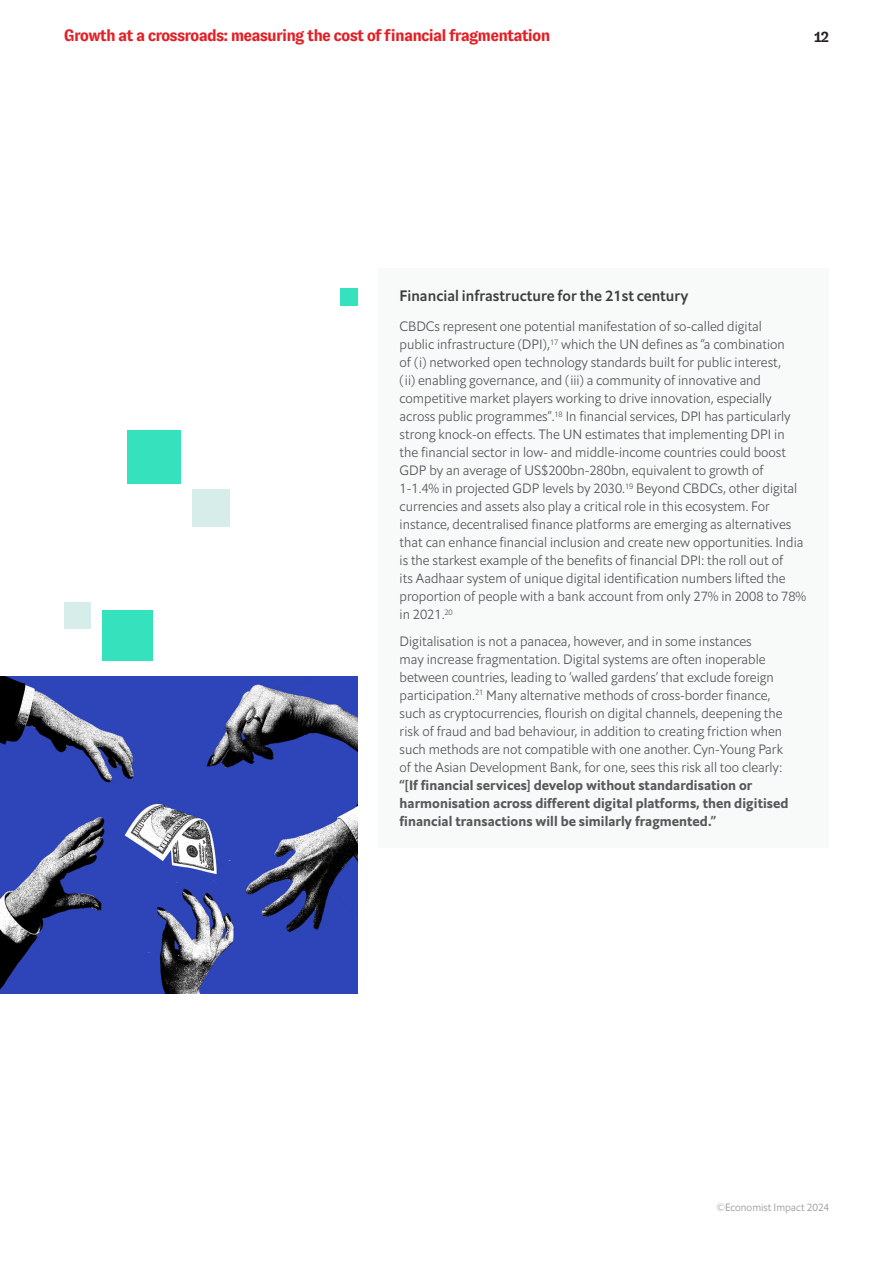
<style>
.page{position:relative;width:893px;height:1263px;background:#fff}
.page>*{position:absolute;margin:0;border:0;box-sizing:border-box;transform-origin:0 0}
.t1{font:700 16.5px "GT Zirkon";letter-spacing:-.05em;color:#e41e25}
._2__Page_subheader{font:15px "Econ Sans Med";letter-spacing:.005em;color:#3e3e3f}
.t2{font:700 15px "GT Zirkon";color:#231f20}
.t3{font:13.5px/18px "Econ Sans Lig";color:#57585a}
.t4{font:10.5px "Econ Sans Lig";color:#939598}
.s1{font-family:"Econ Sans Bol"}
</style>
<div class="page">
<div style="left:378px;top:268px;width:451px;height:579px;background:#f8fafa"></div>
<img style="left:0;top:676px;width:357px;height:317px">
<div style="left:340px;top:289px;width:17px;height:17px;background:#36e2bd"></div>
<div style="left:127px;top:430px;width:54px;height:54px;background:#36e2bd"></div>
<div style="left:103px;top:610px;width:50px;height:51px;background:#36e2bd"></div>
<div style="left:192px;top:489px;width:38px;height:38px;background:#d6edea"></div>
<div style="left:64px;top:602px;width:26px;height:26px;background:#d6edea"></div>
<p class="t1" style="left:64px;top:27px;width:488px">Growth at a crossroads: measuring the cost of financial fragmentation</p>
<p class="t2" style="left:814px;top:28px;width:16px">12</p>
<p class="_2__Page_subheader" style="left:400px;top:286px;width:290px">Financial infrastructure for the 21st century</p>
<p class="t3" style="left:400px;top:318px;width:408px">CBDCs represent one potential manifestation of so-called digital<br>public infrastructure (DPI),<sup>17</sup> which the UN defines as “a combination<br>of (i) networked open technology standards built for public interest,<br>(ii) enabling governance, and (iii) a community of innovative and competitive market players working to drive innovation, especially across public programmes”.<sup>18</sup> In financial services, DPI has particularly strong knock-on effects. The UN estimates that implementing DPI in the financial sector in low- and middle-income countries could boost GDP by an average of US$200bn-280bn, equivalent to growth of 1-1.4% in projected GDP levels by 2030.<sup>19</sup> Beyond CBDCs, other digital currencies and assets also play a critical role in this ecosystem. For instance, decentralised finance platforms are emerging as alternatives that can enhance financial inclusion and create new opportunities. India is the starkest example of the benefits of financial DPI: the roll out of<br>its Aadhaar system of unique digital identification numbers lifted the proportion of people with a bank account from only 27% in 2008 to 78% in 2021.<sup>20</sup></p>
<p class="t3" style="left:400px;top:632px;width:390px">Digitalisation is not a panacea, however, and in some instances<br>may increase fragmentation. Digital systems are often inoperable between countries, leading to ‘walled gardens’ that exclude foreign participation.<sup>21</sup> Many alternative methods of cross-border finance, such as cryptocurrencies, flourish on digital channels, deepening the risk of fraud and bad behaviour, in addition to creating friction when such methods are not compatible with one another. Cyn-Young Park of the Asian Development Bank, for one, sees this risk all too clearly: <span class="s1">“[If financial services] develop without standardisation or harmonisation across different digital platforms, then digitised financial transactions will be similarly fragmented.”</span></p>
<p class="t4" style="left:716px;top:1201px;width:114px">©Economist Impact 2024</p>
</div>
